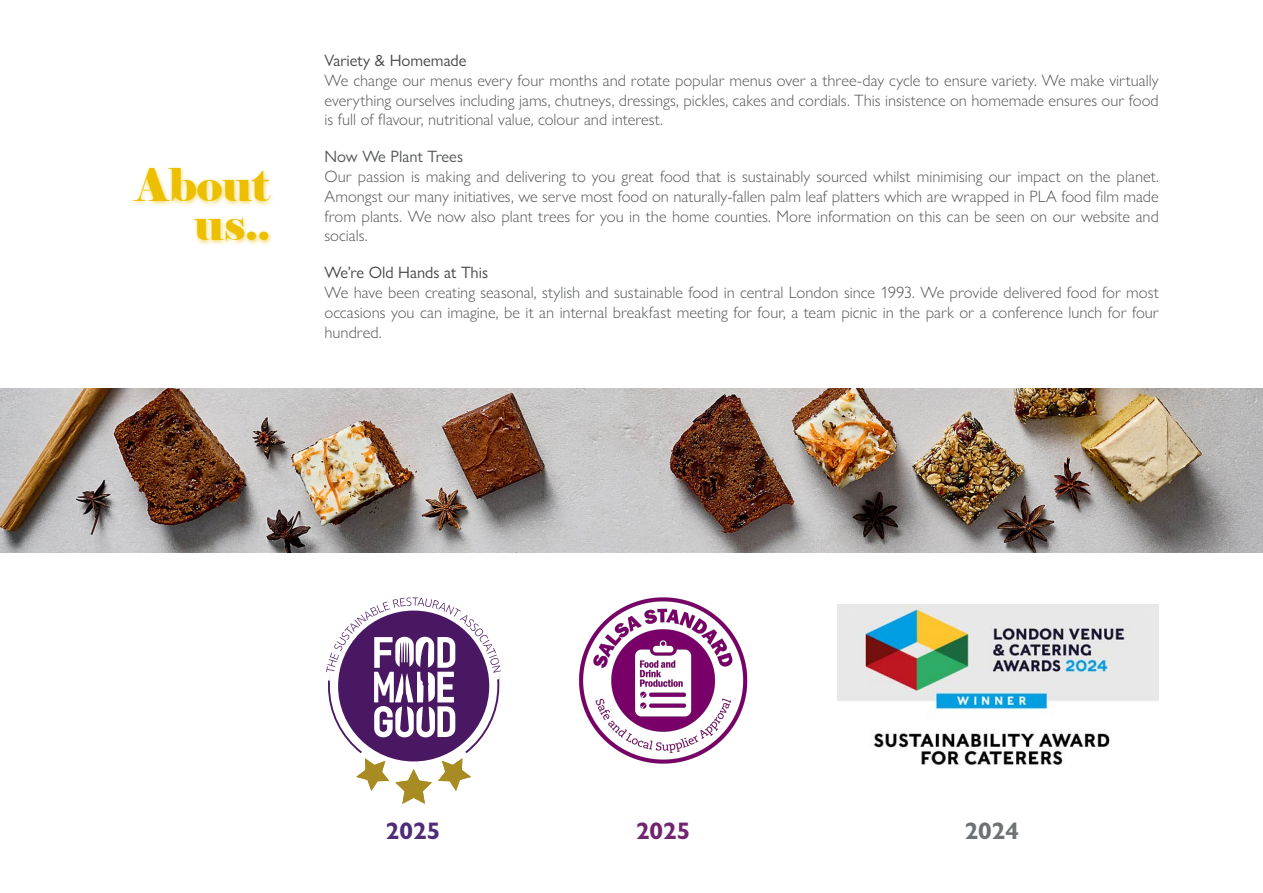
<style>
.page{position:relative;width:1263px;height:893px;background:#fff}
.page>*{position:absolute;margin:0;border:0;box-sizing:border-box;transform-origin:0 0}
.t1{font:45px "Elephant";color:#ecc000}
.NEW_tag{font:700 24px "Gill Sans Nova";color:#4e2c77}
.NEW_tag-2{font:700 24px "Gill Sans Nova";color:#712470}
.NEW_tag-3{font:700 24px "Gill Sans Nova";color:#6f7274}
.Font_pages_body_text{font:300 16.5px/19.8px "Gill Sans Nova";color:#545557;text-align:justify}
.Front_Pages_Subtitles{font:16.5px "Gill Sans Nova";color:#464748}
.Front_Pages_Subtitles-2{font:16.5px "Gill Sans Nova";color:#545557}
</style>
<div class="page">
<div style="left:130px;top:165px;width:145px;height:81px;background:#ecc000;opacity:.62"></div>
<img style="left:0;top:388px;width:1262px;height:165px">
<img style="left:579px;top:597px;width:169px;height:167px">
<svg style="left:326px;top:597px;width:175px;height:207px"></svg>
<img style="left:1262px;top:388px;width:1px;height:165px">
<img style="left:838px;top:605px;width:321px;height:160px">
<p class="t1" style="left:135px;top:156px;width:136px">About</p>
<p class="t1" style="left:194px;top:195px;width:77px">us..</p>
<p class="Front_Pages_Subtitles" style="left:325px;top:50px;width:144px">Variety &amp; Homemade</p>
<p class="Font_pages_body_text" style="left:325px;top:70px;width:836px">We change our menus every four months and rotate popular menus over a three-day cycle to ensure variety. We make virtually everything ourselves including jams, chutneys, dressings, pickles, cakes and cordials. This insistence on homemade ensures our food is full of flavour, nutritional value, colour and interest.</p>
<p class="Front_Pages_Subtitles-2" style="left:325px;top:147px;width:140px">Now We Plant Trees</p>
<p class="Font_pages_body_text" style="left:325px;top:166px;width:836px">Our passion is making and delivering to you great food that is sustainably sourced whilst minimising our impact on the planet.<br>Amongst our many initiatives, we serve most food on naturally-fallen palm leaf platters which are wrapped in PLA food film made from plants. We now also plant trees for you in the home counties. More information on this can be seen on our website and socials.</p>
<p class="Front_Pages_Subtitles" style="left:325px;top:263px;width:165px">We’re Old Hands at This</p>
<p class="Font_pages_body_text" style="left:325px;top:282px;width:836px">We have been creating seasonal, stylish and sustainable food in central London since 1993. We provide delivered food for most occasions you can imagine, be it an internal breakfast meeting for four, a team picnic in the park or a conference lunch for four hundred.</p>
<p class="NEW_tag" style="left:386px;top:816px;width:56px">2025</p>
<p class="NEW_tag-2" style="left:636px;top:816px;width:56px">2025</p>
<p class="NEW_tag-3" style="left:965px;top:816px;width:56px">2024</p>
</div>
